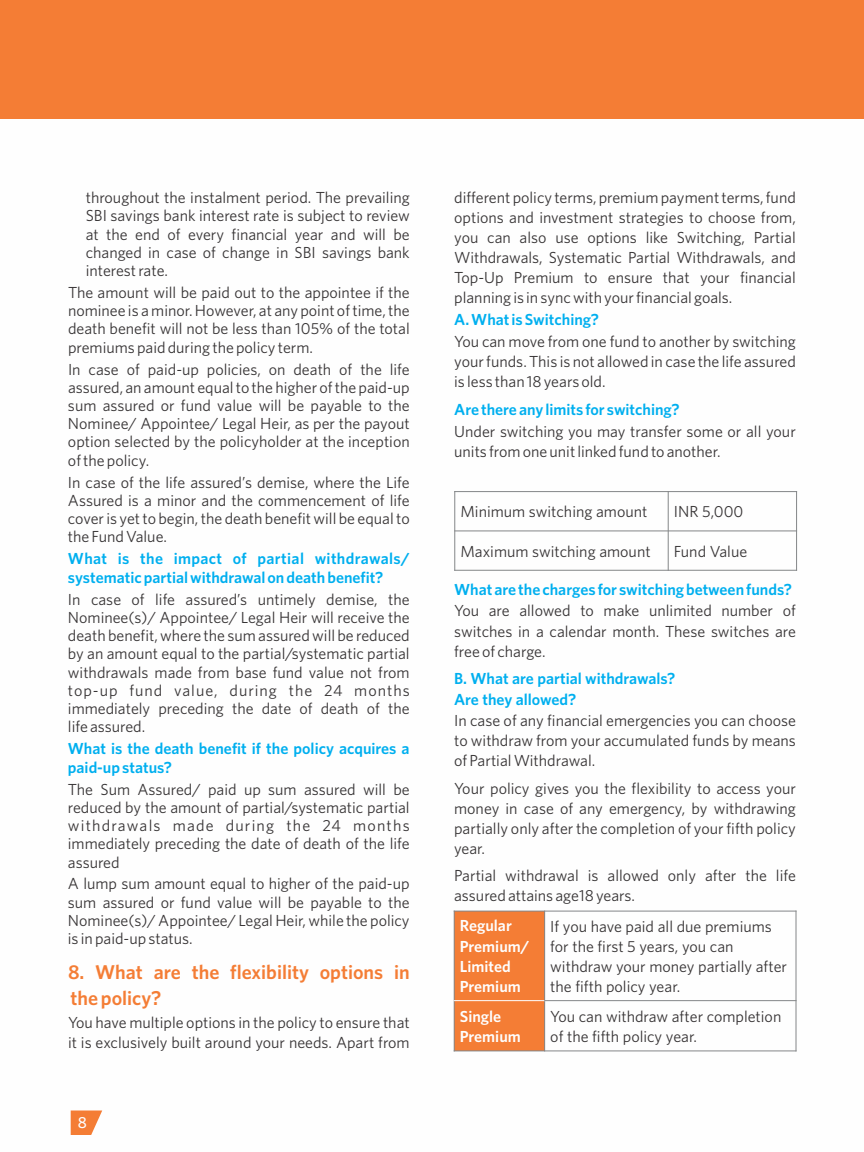
<style>
.page{position:relative;width:864px;height:1152px;background:#fff}
.page>*{position:absolute;margin:0;border:0;box-sizing:border-box;transform-origin:0 0}
.t1{font:600 20px/25.4px "Whitney";color:#f47d35}
.t2{font:16px/18.2px "Whitney";color:#373435;text-align:justify}
.t3{font:600 16px/18.4px "Whitney";color:#00afef}
.t4{font:600 16px/20.2px "Whitney";color:#fefefe}
.t5{font:500 16px "Whitney";color:#fefefe}
</style>
<div class="page">
<div style="left:0;top:0;width:864px;height:119px;background:#f47d35"></div>
<div style="left:454px;top:911px;width:91px;height:90px;background:#f47d35"></div>
<div style="left:454px;top:1001px;width:91px;height:50px;background:#f47d35"></div>
<hr style="left:454px;top:911px;width:1px;height:140px;background:#848688">
<hr style="left:544px;top:911px;width:1px;height:140px;background:#848688">
<hr style="left:796px;top:911px;width:1px;height:140px;background:#848688">
<hr style="left:454px;top:1050px;width:343px;height:1px;background:#848688">
<hr style="left:454px;top:1000px;width:91px;height:1px;background:#fefefe">
<hr style="left:544px;top:1000px;width:253px;height:1px;background:#848688">
<hr style="left:454px;top:911px;width:343px;height:1px;background:#848688">
<svg style="left:71px;top:1111px;width:31px;height:24px"></svg>
<hr style="left:454px;top:491px;width:1px;height:80px;background:#848688">
<hr style="left:668px;top:491px;width:1px;height:80px;background:#848688">
<hr style="left:796px;top:491px;width:1px;height:80px;background:#848688">
<hr style="left:454px;top:570px;width:343px;height:1px;background:#848688">
<hr style="left:454px;top:530px;width:343px;height:1px;background:#848688">
<hr style="left:454px;top:491px;width:343px;height:1px;background:#848688">
<p class="t2" style="left:86px;top:190px;width:326px">throughout the instalment period. The prevailing SBI savings bank interest rate is subject to review at the end of every financial year and will be changed in case of change in SBI savings bank interest rate.</p>
<p class="t2" style="left:68px;top:285px;width:343px">The amount will be paid out to the appointee if the nominee is a minor. However, at any point of time, the death benefit will not be less than 105% of the total premiums paid during the policy term.</p>
<p class="t2" style="left:68px;top:361px;width:343px">In case of paid-up policies, on death of the life assured, an amount equal to the higher of the paid-up sum assured or fund value will be payable to the Nominee/ Appointee/ Legal Heir, as per the payout option selected by the policyholder at the inception of the policy.</p>
<p class="t2" style="left:68px;top:474px;width:343px">In case of the life assured’s demise, where the Life Assured is a minor and the commencement of life cover is yet to begin, the death benefit will be equal to the Fund Value.</p>
<p class="t3" style="left:68px;top:551px;width:343px">What is the impact of partial withdrawals/ systematic partial withdrawal on death benefit?</p>
<p class="t2" style="left:68px;top:591px;width:343px">In case of life assured’s untimely demise, the Nominee(s)/ Appointee/ Legal Heir will receive the death benefit, where the sum assured will be reduced by an amount equal to the partial/systematic partial withdrawals made from base fund value not from top-up fund value, during the 24 months immediately preceding the date of death of the life assured.</p>
<p class="t3" style="left:68px;top:741px;width:343px">What is the death benefit if the policy acquires a paid-up status?</p>
<p class="t2" style="left:68px;top:781px;width:343px">The Sum Assured/ paid up sum assured will be reduced by the amount of partial/systematic partial withdrawals made during the 24 months immediately preceding the date of death of the life assured</p>
<p class="t2" style="left:68px;top:876px;width:343px">A lump sum amount equal to higher of the paid-up sum assured or fund value will be payable to the Nominee(s)/ Appointee/ Legal Heir, while the policy is in paid-up status.</p>
<p class="t1" style="left:68px;top:961px;width:343px">8. What are the flexibility options in the policy?</p>
<p class="t2" style="left:68px;top:1013px;width:343px;line-height:20px">You have multiple options in the policy to ensure that it is exclusively built around your needs. Apart from</p>
<p class="t5" style="left:78px;top:1117px;width:11px">8</p>
<p class="t2" style="left:454px;top:189px;width:343px;line-height:20px">different policy terms, premium payment terms, fund options and investment strategies to choose from, you can also use options like Switching, Partial Withdrawals, Systematic Partial Withdrawals, and Top-Up Premium to ensure that your financial planning is in sync with your financial goals.</p>
<p class="t3" style="left:454px;top:312px;width:146px">A. What is Switching?</p>
<p class="t2" style="left:454px;top:333px;width:343px;line-height:20px">You can move from one fund to another by switching your funds. This is not allowed in case the life assured is less than 18 years old.</p>
<p class="t3" style="left:454px;top:401px;width:227px">Are there any limits for switching?</p>
<p class="t2" style="left:454px;top:423px;width:343px;line-height:20px">Under switching you may transfer some or all your units from one unit linked fund to another.</p>
<p class="t2" style="left:460px;top:504px;width:188px">Minimum switching amount</p>
<p class="t2" style="left:674px;top:504px;width:71px">INR 5,000</p>
<p class="t2" style="left:460px;top:543px;width:192px">Maximum switching amount</p>
<p class="t2" style="left:674px;top:543px;width:75px">Fund Value</p>
<p class="t3" style="left:454px;top:581px;width:339px">What are the charges for switching between funds?</p>
<p class="t2" style="left:454px;top:602px;width:343px;line-height:20px">You are allowed to make unlimited number of switches in a calendar month. These switches are free of charge.</p>
<p class="t3" style="left:454px;top:670px;width:223px;line-height:20.2px">B. What are partial withdrawals?<br>Are they allowed?</p>
<p class="t2" style="left:454px;top:712px;width:343px;line-height:20px">In case of any financial emergencies you can choose to withdraw from your accumulated funds by means of Partial Withdrawal.</p>
<p class="t2" style="left:454px;top:780px;width:343px;line-height:20px">Your policy gives you the flexibility to access your money in case of any emergency, by withdrawing partially only after the completion of your fifth policy year.</p>
<p class="t2" style="left:454px;top:867px;width:343px;line-height:20px">Partial withdrawal is allowed only after the life assured attains age18 years.</p>
<p class="t4" style="left:460px;top:917px;width:71px">Regular<br>Premium/<br>Limited<br>Premium</p>
<p class="t2" style="left:550px;top:917px;width:238px;line-height:20px;text-align:left">If you have paid all due premiums for the first 5 years, you can withdraw your money partially after the fifth policy year.</p>
<p class="t4" style="left:460px;top:1007px;width:62px">Single<br>Premium</p>
<p class="t2" style="left:550px;top:1007px;width:233px;line-height:20px">You can withdraw after completion of the fifth policy year.</p>
</div>
